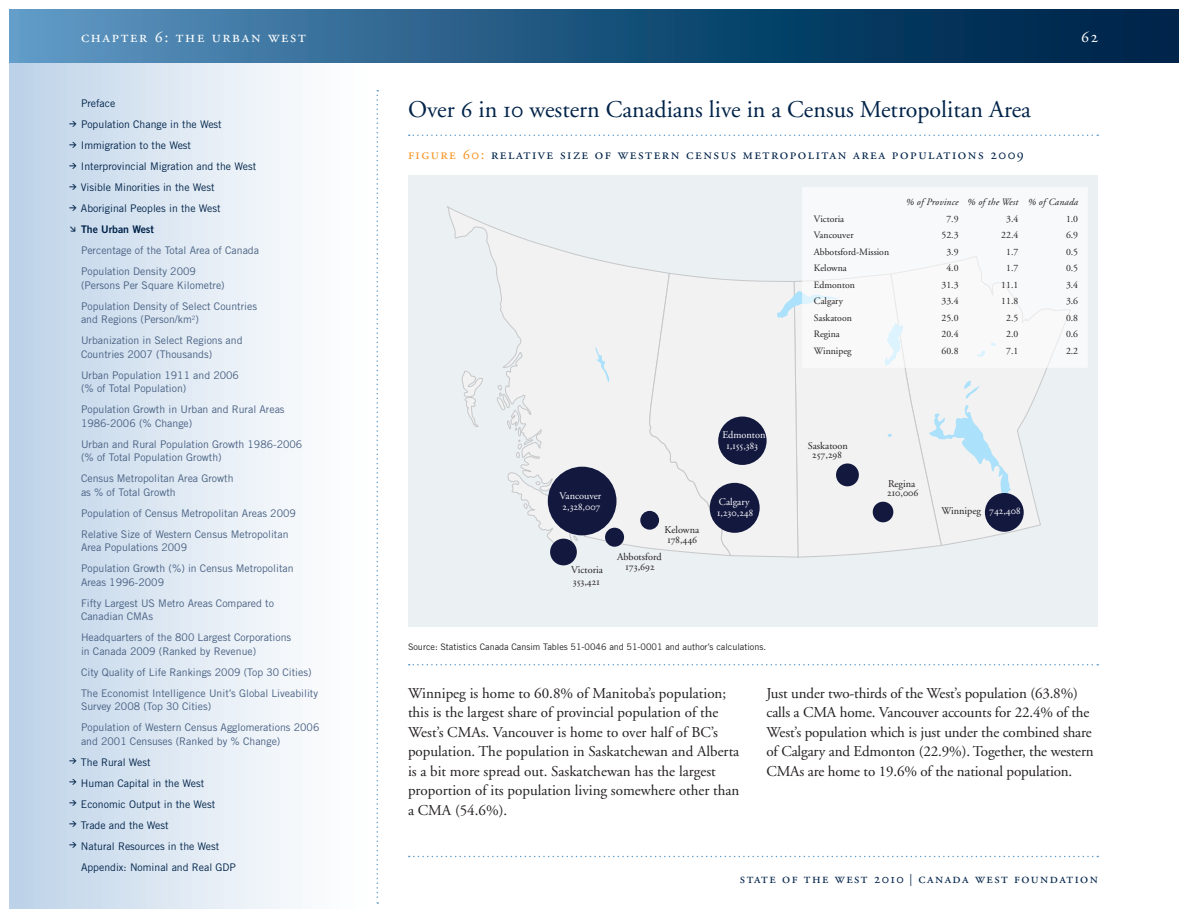
<style>
.page{position:relative;width:1188px;height:918px;background:#fff}
.page>*{position:absolute;margin:0;border:0;box-sizing:border-box;transform-origin:0 0}
._2_header_2_16pt_rul{font:24px "Adobe Garamond";color:#002349}
.t1{font:16.5px "Adobe Garamond Regular SC";letter-spacing:.1em;color:#fff}
._0_body_copy{font:15px/19.5px "Adobe Garamond";color:#231f20}
._3_figure_header_cap{font:15px "Adobe Garamond Regular SC";letter-spacing:.1em;color:#002349}
.t2{font:14.25px "Adobe Garamond Regular SC";letter-spacing:.1em;color:#002349}
.t3{font:10.5px/21px "Trade Gothic";color:#486082}
.t4{font:10.5px/21px "Trade Gothic";color:#002349}
.t5{font:10.5px "Trade Gothic Bold Two";color:#002349}
.t6{font:10.2px/11.2px "Adobe Garamond";color:#231f20}
.t7{font:10.2px "Adobe Garamond Regular SC";color:#fff}
.t8{font:10.2px "Adobe Garamond";color:#fff}
.t9{font:10.2px "Adobe Garamond Regular SC";color:#231f20}
.Chart_Tables{font:9.75px "Adobe Garamond";color:#231f20}
.Chart_Tables-2{font:italic 9.75px "Adobe Garamond";letter-spacing:.02em;color:#231f20}
._5_source_note_rule{font:9px "Trade Gothic";color:#231f20}
.t10{font:700 7.5px "DIN";color:#002349}
.s1{font-family:"Adobe Garamond Regular SC"}
.s2{color:#f79321}
.s3{font-size:12px}
</style>
<div class="page">
<div style="left:9px;top:63px;width:369px;height:846px;background:linear-gradient(to right,#bed3e8,#fff)"></div>
<svg style="left:9px;top:9px;width:1170px;height:54px;background:#225780"></svg>
<svg style="left:376px;top:90px;width:2px;height:814px"></svg>
<svg style="left:409px;top:856px;width:689px;height:1px"></svg>
<svg style="left:409px;top:135px;width:689px;height:1px"></svg>
<svg style="left:409px;top:664px;width:689px;height:1px"></svg>
<div style="left:408px;top:176px;width:690px;height:451px;background:#ebf0f3"></div>
<svg style="left:1011px;top:368px;width:36px;height:165px"></svg>
<svg style="left:447px;top:207px;width:202px;height:342px"></svg>
<svg style="left:461px;top:370px;width:22px;height:57px"></svg>
<svg style="left:497px;top:385px;width:37px;height:74px"></svg>
<svg style="left:507px;top:472px;width:71px;height:77px"></svg>
<svg style="left:595px;top:346px;width:14px;height:37px"></svg>
<svg style="left:649px;top:273px;width:362px;height:284px"></svg>
<div style="left:548px;top:467px;width:69px;height:68px;background:#13183f;border-radius:34px"></div>
<div style="left:710px;top:483px;width:50px;height:50px;background:#13183f;border-radius:25px"></div>
<div style="left:718px;top:417px;width:49px;height:48px;background:#13183f;border-radius:24px"></div>
<div style="left:985px;top:493px;width:39px;height:39px;background:#13183f;border-radius:19px"></div>
<div style="left:550px;top:539px;width:27px;height:26px;background:#13183f;border-radius:13px"></div>
<div style="left:836px;top:463px;width:23px;height:23px;background:#13183f;border-radius:11px"></div>
<div style="left:873px;top:502px;width:20px;height:20px;background:#13183f;border-radius:10px"></div>
<div style="left:605px;top:528px;width:19px;height:19px;background:#13183f;border-radius:10px"></div>
<div style="left:640px;top:511px;width:19px;height:19px;background:#13183f;border-radius:9px"></div>
<div style="left:802px;top:188px;width:286px;height:180px;background:#f7f9fa"></div>
<h2 class="t1" style="left:81px;top:28px;width:226px">chapter 6: the urban west</h2>
<p class="t4" style="left:69px;top:93px;width:189px;text-indent:12px">Preface<br><sup>&gt;</sup> Population Change in the West<br><sup>&gt;</sup> Immigration to the West<br><sup>&gt;</sup> Interprovincial Migration and the West <sup>&gt;</sup> Visible Minorities in the West<br><sup>&gt;</sup> Aboriginal Peoples in the West</p>
<p class="t5" style="left:81px;top:223px;width:75px">The Urban West</p>
<p class="t3" style="left:81px;top:240px;width:180px">Percentage of the Total Area of Canada<br>Population Density 2009</p>
<p class="t3" style="left:81px;top:274px;width:178px">(Persons Per Square Kilometre)<br>Population Density of Select Countries</p>
<p class="t3" style="left:81px;top:309px;width:163px">and Regions (Person/km<sup>2</sup>)<br>Urbanization in Select Regions and</p>
<p class="t3" style="left:81px;top:343px;width:160px">Countries 2007 (Thousands)<br>Urban Population 1911 and 2006</p>
<p class="t3" style="left:81px;top:378px;width:205px">(% of Total Population)<br>Population Growth in Urban and Rural Areas</p>
<p class="t3" style="left:81px;top:412px;width:223px">1986-2006 (% Change)<br>Urban and Rural Population Growth 1986-2006</p>
<p class="t3" style="left:81px;top:447px;width:154px">(% of Total Population Growth)<br>Census Metropolitan Area Growth</p>
<p class="t3" style="left:81px;top:481px;width:216px">as % of Total Growth<br>Population of Census Metropolitan Areas 2009<br>Relative Size of Western Census Metropolitan</p>
<p class="t3" style="left:81px;top:537px;width:214px">Area Populations 2009<br>Population Growth (%) in Census Metropolitan</p>
<p class="t3" style="left:81px;top:571px;width:195px">Areas 1996-2009<br>Fifty Largest US Metro Areas Compared to</p>
<p class="t3" style="left:81px;top:606px;width:212px">Canadian CMAs<br>Headquarters of the 800 Largest Corporations</p>
<p class="t3" style="left:81px;top:640px;width:239px">in Canada 2009 (Ranked by Revenue)<br>City Quality of Life Rankings 2009 (Top 30 Cities)<br>The Economist Intelligence Unit’s Global Liveability</p>
<p class="t3" style="left:81px;top:696px;width:240px">Survey 2008 (Top 30 Cities)<br>Population of Western Census Agglomerations 2006</p>
<p class="t3" style="left:81px;top:730px;width:201px">and 2001 Censuses (Ranked by % Change)</p>
<p class="t4" style="left:69px;top:751px;width:83px"><sup>&gt;</sup> The Rural West</p>
<p class="t4" style="left:69px;top:772px;width:137px"><sup>&gt;</sup> Human Capital in the West</p>
<p class="t4" style="left:69px;top:793px;width:148px"><sup>&gt;</sup> Economic Output in the West</p>
<p class="t4" style="left:69px;top:814px;width:101px"><sup>&gt;</sup> Trade and the West</p>
<p class="t4" style="left:69px;top:835px;width:152px"><sup>&gt;</sup> Natural Resources in the West</p>
<p class="t4" style="left:81px;top:856px;width:156px">Appendix: Nominal and Real GDP</p>
<p class="t10" style="left:77px;top:235px;width:9px;rotate:-180deg">≤</p>
<p class="_2_header_2_16pt_rul" style="left:408px;top:96px;width:624px">Over <span class="s1">6</span> in <span class="s1">10</span> western Canadians live in a Census Metropolitan Area</p>
<p class="_3_figure_header_cap" style="left:408px;top:147px;width:618px"><span class="s2">figure 60:</span> relative size of western census metropolitan area populations 2009</p>
<h2 class="t1" style="left:1081px;top:28px;width:18px">62</h2>
<p class="Chart_Tables-2" style="left:906px;top:197px;width:54px">% of Province</p>
<p class="Chart_Tables-2" style="left:967px;top:197px;width:53px">% of the West</p>
<p class="Chart_Tables-2" style="left:1028px;top:197px;width:52px">% of Canada</p>
<p class="t8" style="left:722px;top:429px;width:45px">Edmonton</p>
<p class="t8" style="left:559px;top:490px;width:43px">Vancouver</p>
<p class="t7" style="left:563px;top:501px;width:39px">2,328,007</p>
<p class="t6" style="left:665px;top:525px;width:36px;line-height:9.9px">Kelowna<br><span class="s1">178,446</span></p>
<p class="t6" style="left:617px;top:551px;width:46px">Abbotsford</p>
<p class="t6" style="left:571px;top:565px;width:33px">Victoria<br><span class="s1">353,421</span></p>
<p class="t9" style="left:626px;top:561px;width:31px">173,692</p>
<p class="t7" style="left:726px;top:441px;width:33px">1,155,383</p>
<p class="t8" style="left:719px;top:496px;width:32px">Calgary</p>
<p class="t7" style="left:717px;top:508px;width:37px">1,230,248</p>
<p class="_5_source_note_rule" style="left:408px;top:642px;width:360px">Source: Statistics Canada Cansim Tables 51-0046 and 51-0001 and author’s calculations.</p>
<p class="Chart_Tables" style="left:814px;top:213px;width:32px">Victoria</p>
<p class="Chart_Tables" style="left:946px;top:213px;width:14px">7.9</p>
<p class="Chart_Tables" style="left:1006px;top:213px;width:14px">3.4</p>
<p class="Chart_Tables" style="left:1066px;top:213px;width:14px">1.0</p>
<p class="Chart_Tables" style="left:814px;top:230px;width:41px">Vancouver</p>
<p class="Chart_Tables" style="left:941px;top:230px;width:19px">52.3</p>
<p class="Chart_Tables" style="left:1001px;top:230px;width:19px">22.4</p>
<p class="Chart_Tables" style="left:1066px;top:230px;width:14px">6.9</p>
<p class="Chart_Tables" style="left:814px;top:246px;width:77px">Abbotsford-Mission</p>
<p class="Chart_Tables" style="left:946px;top:246px;width:14px">3.9</p>
<p class="Chart_Tables" style="left:1006px;top:246px;width:14px">1.7</p>
<p class="Chart_Tables" style="left:1066px;top:246px;width:14px">0.5</p>
<p class="Chart_Tables" style="left:814px;top:263px;width:34px">Kelowna</p>
<p class="Chart_Tables" style="left:946px;top:263px;width:14px">4.0</p>
<p class="Chart_Tables" style="left:1006px;top:263px;width:14px">1.7</p>
<p class="Chart_Tables" style="left:1066px;top:263px;width:14px">0.5</p>
<p class="Chart_Tables" style="left:814px;top:279px;width:42px">Edmonton</p>
<p class="Chart_Tables" style="left:941px;top:279px;width:19px">31.3</p>
<p class="Chart_Tables" style="left:1001px;top:279px;width:19px">11.1</p>
<p class="Chart_Tables" style="left:1066px;top:279px;width:14px">3.4</p>
<p class="Chart_Tables" style="left:814px;top:296px;width:31px">Calgary</p>
<p class="Chart_Tables" style="left:941px;top:296px;width:19px">33.4</p>
<p class="Chart_Tables" style="left:1001px;top:296px;width:19px">11.8</p>
<p class="Chart_Tables" style="left:1066px;top:296px;width:14px">3.6</p>
<p class="Chart_Tables" style="left:814px;top:312px;width:39px">Saskatoon</p>
<p class="Chart_Tables" style="left:941px;top:312px;width:19px">25.0</p>
<p class="Chart_Tables" style="left:1006px;top:312px;width:14px">2.5</p>
<p class="Chart_Tables" style="left:1066px;top:312px;width:14px">0.8</p>
<p class="Chart_Tables" style="left:814px;top:329px;width:27px">Regina</p>
<p class="Chart_Tables" style="left:941px;top:329px;width:19px">20.4</p>
<p class="Chart_Tables" style="left:1006px;top:329px;width:14px">2.0</p>
<p class="Chart_Tables" style="left:1066px;top:329px;width:14px">0.6</p>
<p class="Chart_Tables" style="left:814px;top:345px;width:39px">Winnipeg</p>
<p class="Chart_Tables" style="left:941px;top:345px;width:19px">60.8</p>
<p class="Chart_Tables" style="left:1006px;top:345px;width:14px">7.1</p>
<p class="Chart_Tables" style="left:1066px;top:345px;width:14px">2.2</p>
<p class="t6" style="left:808px;top:440px;width:42px">Saskatoon</p>
<p class="t9" style="left:812px;top:450px;width:31px">257,298</p>
<p class="t6" style="left:888px;top:478px;width:29px">Regina</p>
<p class="t9" style="left:887px;top:487px;width:33px">210,006</p>
<p class="t6" style="left:941px;top:506px;width:41px">Winnipeg</p>
<p class="t7" style="left:989px;top:506px;width:33px">742,408</p>
<p class="_0_body_copy" style="left:408px;top:684px;width:333px">Winnipeg is home to 60.8% of Manitoba’s population; this is the largest share of provincial population of the West’s CMAs. Vancouver is home to over half of BC’s population. The population in Saskatchewan and Alberta is a bit more spread out. Saskatchewan has the largest proportion of its population living somewhere other than a CMA (54.6%).</p>
<p class="_0_body_copy" style="left:766px;top:684px;width:329px">Just under two-thirds of the West’s population (63.8%) calls a CMA home. Vancouver accounts for 22.4% of the West’s population which is just under the combined share of Calgary and Edmonton (22.9%). Together, the western CMAs are home to 19.6% of the national population.</p>
<h3 class="t2" style="left:740px;top:871px;width:360px">state of the west 2010 <span class="s3">|</span> canada west foundation</h3>
</div>
